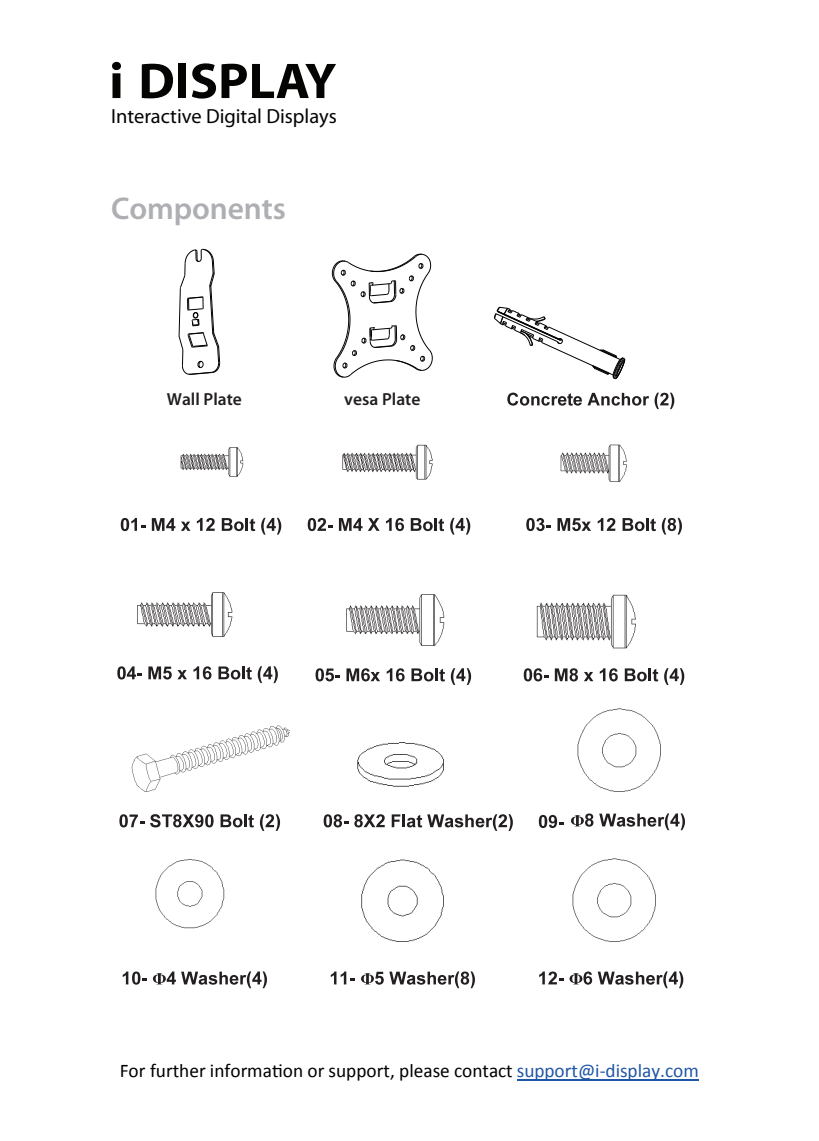
<style>
.page{position:relative;width:819px;height:1141px;background:#fff}
.page>*{position:absolute;margin:0;border:0;box-sizing:border-box;transform-origin:0 0}
.t1{font:600 31.5px "Myriad Pro";letter-spacing:-.005em;color:#adafb2}
.t2{font:20.47px "Myriad Pro";color:#040503}
.t3{font:19.25px "Calibri";color:#000001}
.t4{font:600 17.5px "Myriad Pro";color:#231f20}
.s1{color:#2056a6}
</style>
<div class="page">
<hr style="left:517px;top:1079px;width:181px;height:1px;background:#2056a6">
<svg style="left:121px;top:518px;width:25px;height:13px"></svg>
<svg style="left:152px;top:518px;width:23px;height:13px"></svg>
<svg style="left:181px;top:522px;width:9px;height:9px"></svg>
<svg style="left:197px;top:518px;width:18px;height:13px"></svg>
<svg style="left:222px;top:518px;width:33px;height:13px"></svg>
<svg style="left:261px;top:518px;width:20px;height:17px"></svg>
<svg style="left:308px;top:518px;width:24px;height:13px"></svg>
<svg style="left:339px;top:518px;width:23px;height:13px"></svg>
<svg style="left:368px;top:518px;width:11px;height:13px"></svg>
<svg style="left:386px;top:518px;width:18px;height:13px"></svg>
<svg style="left:411px;top:518px;width:33px;height:13px"></svg>
<svg style="left:450px;top:518px;width:20px;height:17px"></svg>
<svg style="left:526px;top:518px;width:25px;height:13px"></svg>
<svg style="left:557px;top:518px;width:34px;height:13px"></svg>
<svg style="left:597px;top:518px;width:18px;height:13px"></svg>
<svg style="left:622px;top:518px;width:60px;height:17px"></svg>
<svg style="left:117px;top:666px;width:25px;height:13px"></svg>
<svg style="left:148px;top:666px;width:39px;height:13px"></svg>
<svg style="left:193px;top:666px;width:18px;height:13px"></svg>
<svg style="left:218px;top:666px;width:34px;height:13px"></svg>
<svg style="left:258px;top:666px;width:20px;height:17px"></svg>
<svg style="left:315px;top:668px;width:25px;height:13px"></svg>
<svg style="left:346px;top:668px;width:34px;height:13px"></svg>
<svg style="left:386px;top:668px;width:18px;height:13px"></svg>
<svg style="left:411px;top:668px;width:34px;height:13px"></svg>
<svg style="left:451px;top:668px;width:20px;height:17px"></svg>
<svg style="left:523px;top:668px;width:25px;height:13px"></svg>
<svg style="left:555px;top:668px;width:38px;height:13px"></svg>
<svg style="left:599px;top:668px;width:18px;height:13px"></svg>
<svg style="left:624px;top:668px;width:34px;height:13px"></svg>
<svg style="left:664px;top:668px;width:20px;height:17px"></svg>
<svg style="left:119px;top:814px;width:25px;height:13px"></svg>
<svg style="left:150px;top:814px;width:63px;height:13px"></svg>
<svg style="left:220px;top:814px;width:34px;height:13px"></svg>
<svg style="left:260px;top:814px;width:88px;height:17px"></svg>
<svg style="left:354px;top:814px;width:30px;height:13px"></svg>
<svg style="left:391px;top:814px;width:122px;height:17px"></svg>
<svg style="left:539px;top:815px;width:24px;height:13px"></svg>
<svg style="left:123px;top:971px;width:24px;height:14px"></svg>
<svg style="left:153px;top:971px;width:114px;height:17px"></svg>
<svg style="left:331px;top:971px;width:24px;height:13px"></svg>
<svg style="left:361px;top:971px;width:114px;height:17px"></svg>
<svg style="left:539px;top:971px;width:24px;height:13px"></svg>
<svg style="left:569px;top:971px;width:115px;height:17px"></svg>
<svg style="left:571px;top:813px;width:22px;height:14px"></svg>
<svg style="left:599px;top:813px;width:86px;height:17px"></svg>
<img style="left:180px;top:447px;width:64px;height:30px">
<img style="left:560px;top:444px;width:67px;height:38px">
<img style="left:357px;top:742px;width:87px;height:45px">
<img style="left:131px;top:725px;width:159px;height:67px">
<img style="left:342px;top:444px;width:91px;height:36px">
<img style="left:137px;top:592px;width:96px;height:45px">
<img style="left:346px;top:594px;width:99px;height:52px">
<img style="left:536px;top:594px;width:100px;height:55px">
<img style="left:572px;top:858px;width:84px;height:84px">
<img style="left:155px;top:859px;width:70px;height:70px">
<img style="left:577px;top:708px;width:84px;height:84px">
<img style="left:361px;top:859px;width:83px;height:83px">
<svg style="left:178px;top:249px;width:42px;height:126px"></svg>
<svg style="left:331px;top:253px;width:102px;height:125px"></svg>
<svg style="left:507px;top:393px;width:167px;height:16px"></svg>
<svg style="left:493px;top:306px;width:132px;height:73px"></svg>
<svg style="left:112px;top:62px;width:9px;height:36px"></svg>
<svg style="left:142px;top:64px;width:31px;height:34px"></svg>
<div style="left:178px;top:64px;width:8px;height:34px;background:#040503"></div>
<svg style="left:192px;top:63px;width:144px;height:36px"></svg>
<p class="t2" style="left:111px;top:104px;width:227px">Interactive Digital Displays</p>
<h1 class="t1" style="left:111px;top:188px;width:176px">Components</h1>
<p class="t4" style="left:167px;top:388px;width:77px">Wall Plate</p>
<p class="t4" style="left:344px;top:388px;width:78px">vesa Plate</p>
<p class="t3" style="left:120px;top:1058px;width:580px">For further information or support, please contact <span class="s1">support@i-display.com</span></p>
</div>
